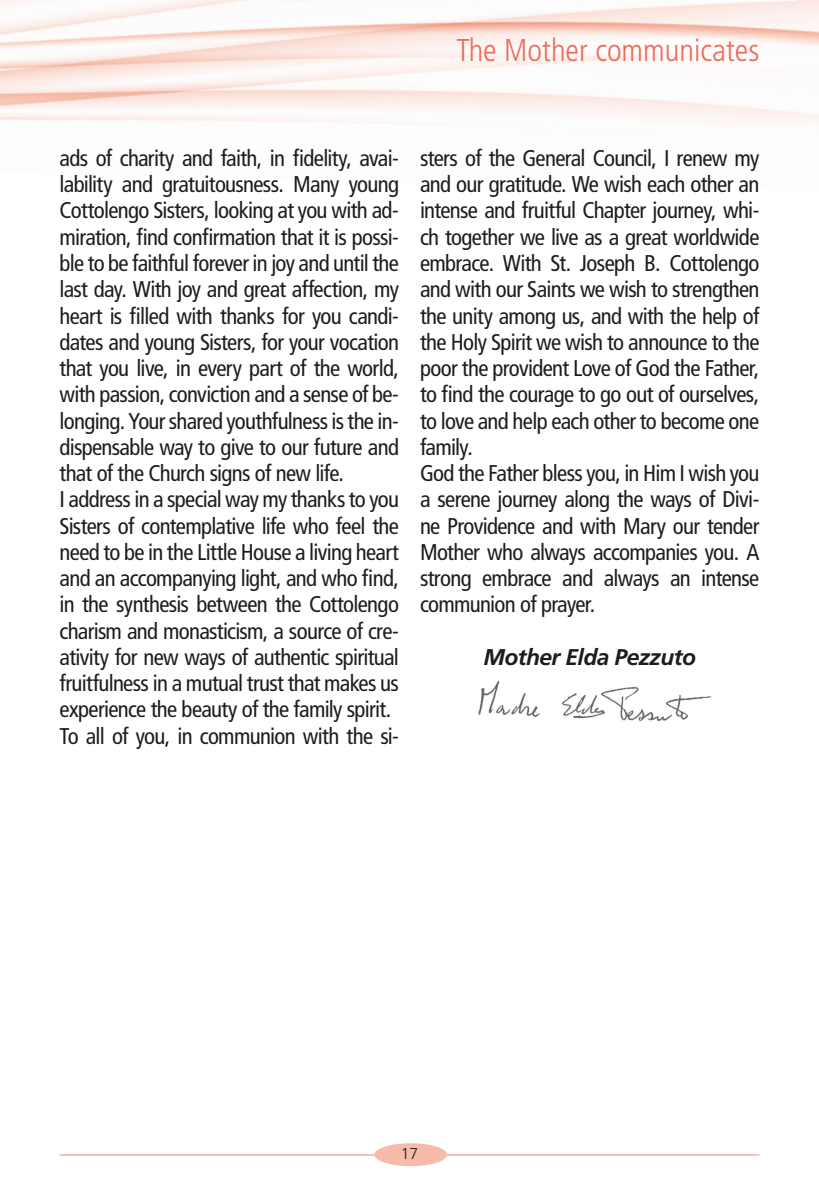
<style>
.page{position:relative;width:819px;height:1191px;background:#fff}
.page>*{position:absolute;margin:0;border:0;box-sizing:border-box;transform-origin:0 0}
.t1{font:300 condensed 31.5px "Frutiger";color:#ed6b58}
.t2{font:condensed 22.75px/26.2px "Frutiger";letter-spacing:-.03em;color:#1d1d1b}
.t3{font:italic 700 22.75px "Frutiger";letter-spacing:-.025em;color:#1d1d1b}
.t4{font:300 15.75px "Frutiger";color:#1d1d1b}
</style>
<div class="page">
<hr style="left:60px;top:1154px;width:699px;height:1px;background:#f8bba9">
<div style="left:374px;top:1143px;width:73px;height:23px;background:#f8bba9;border-radius:50%"></div>
<img style="left:478px;top:680px;width:234px;height:41px">
<h1 class="t1" style="left:456px;top:33px;width:304px">The Mother communicates</h1>
<p class="t2" style="left:60px;top:145px;width:341px">ads of charity and faith, in fidelity, avai&shy;lability and gratuitousness. Many young Cottolengo Sisters, looking at you with ad&shy;miration, find confirmation that it is possi&shy;ble to be faithful forever in joy and until the last day. With joy and great affection, my heart is filled with thanks for you candi&shy;dates and young Sisters, for your vocation that you live, in every part of the world, with passion, conviction and a sense of be&shy;longing. Your shared youthfulness is the in&shy;dispensable way to give to our future and that of the Church signs of new life.<br>I address in a special way my thanks to you Sisters of contemplative life who feel the need to be in the Little House a living heart and an accompanying light, and who find, in the synthesis between the Cottolengo charism and monasticism, a source of cre&shy;ativity for new ways of authentic spiritual fruitfulness in a mutual trust that makes us experience the beauty of the family spirit.<br>To all of you, in communion with the si-</p>
<p class="t2" style="left:420px;top:145px;width:341px">sters of the General Council, I renew my and our gratitude. We wish each other an intense and fruitful Chapter journey, whi&shy;ch together we live as a great worldwide embrace. With St. Joseph B. Cottolengo and with our Saints we wish to strengthen the unity among us, and with the help of the Holy Spirit we wish to announce to the poor the provident Love of God the Father, to find the courage to go out of ourselves, to love and help each other to become one family.<br>God the Father bless you, in Him I wish you a serene journey along the ways of Divi&shy;ne Providence and with Mary our tender Mother who always accompanies you. A strong embrace and always an intense communion of prayer.</p>
<p class="t3" style="left:483px;top:643px;width:214px">Mother Elda Pezzuto</p>
<p class="t4" style="left:388px;top:1144px;width:44px">– 17 –</p>
</div>
